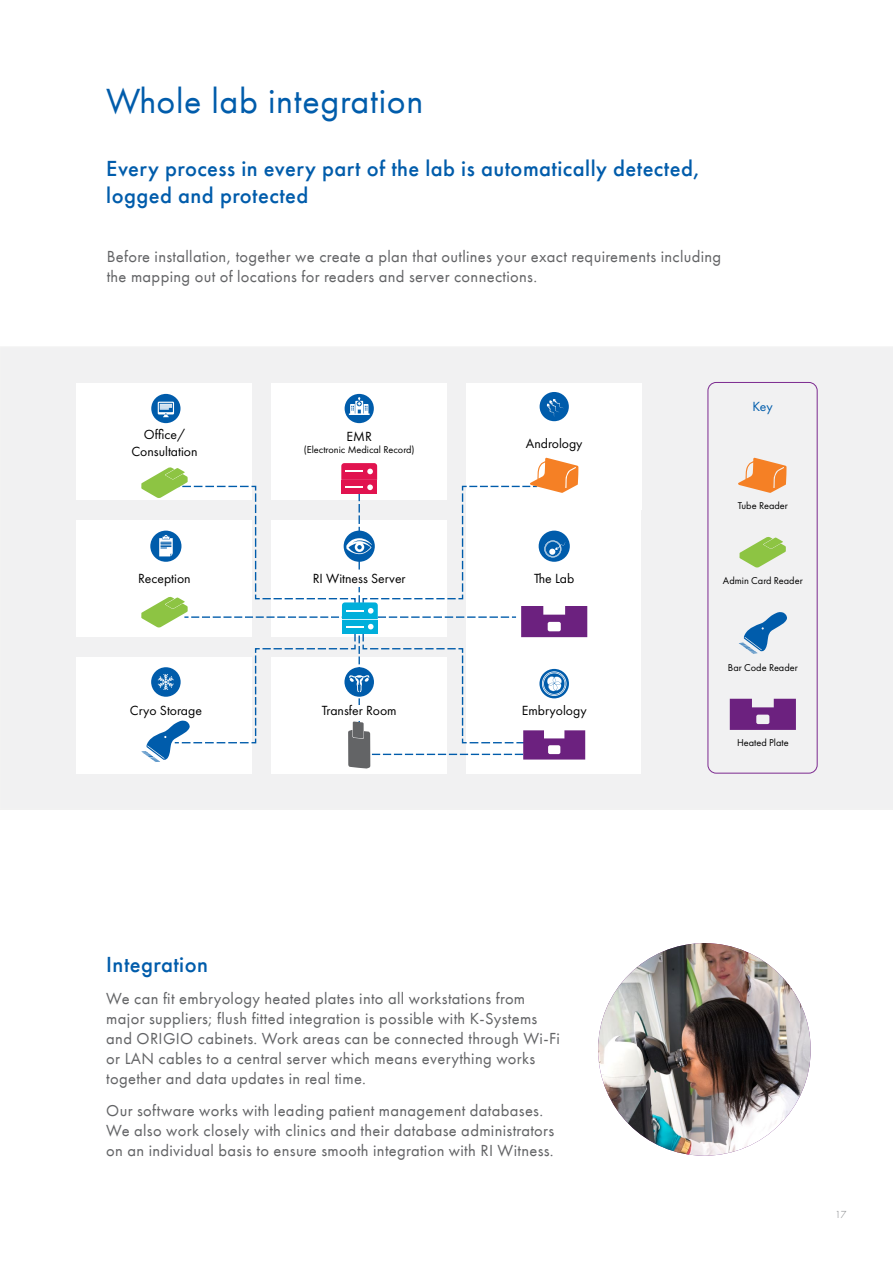
<style>
.page{position:relative;width:893px;height:1263px;background:#fff}
.page>*{position:absolute;margin:0;border:0;box-sizing:border-box;transform-origin:0 0}
.t1{font:36px "Futura PT";letter-spacing:.02em;color:#005cab}
.t2{font:500 22.5px/27px "Futura PT";letter-spacing:.02em;color:#005cab}
.t3{font:16.5px/19.8px "Futura PT";letter-spacing:.02em;color:#636466}
.t4{font:13.8px/16.5px "Futura PT";color:#000;text-align:center}
.t5{font:13.8px "Futura PT";color:#005cab}
.t6{font:300 10.5px "Futura PT";color:#808285}
.t7{font:10.35px "Futura PT";color:#000}
</style>
<div class="page">
<svg style="left:0;top:347px;width:893px;height:463px"></svg>
<img style="left:598px;top:943px;width:213px;height:213px;border-radius:106px">
<h1 class="t1" style="left:106px;top:79px;width:319px">Whole lab integration</h1>
<h2 class="t2" style="left:106px;top:155px;width:596px">Every process in every part of the lab is automatically detected, logged and protected</h2>
<p class="t3" style="left:107px;top:247px;width:616px">Before installation, together we create a plan that outlines your exact requirements including the mapping out of locations for readers and server connections.</p>
<p class="t4" style="left:131px;top:426px;width:68px">Office/<br>Consultation</p>
<p class="t4" style="left:347px;top:428px;width:27px">EMR</p>
<p class="t7" style="left:304px;top:443px;width:112px">(Electronic Medical Record)</p>
<p class="t4" style="left:526px;top:435px;width:58px">Andrology</p>
<p class="t5" style="left:752px;top:399px;width:22px">Key</p>
<p class="t7" style="left:738px;top:500px;width:51px">Tube Reader</p>
<p class="t4" style="left:138px;top:570px;width:54px">Reception</p>
<p class="t4" style="left:313px;top:570px;width:94px">RI Witness Server</p>
<p class="t4" style="left:534px;top:570px;width:42px">The Lab</p>
<p class="t4" style="left:130px;top:702px;width:74px">Cryo Storage</p>
<p class="t4" style="left:322px;top:702px;width:76px">Transfer Room</p>
<p class="t4" style="left:522px;top:702px;width:66px">Embryology</p>
<p class="t7" style="left:723px;top:575px;width:81px">Admin Card Reader</p>
<p class="t7" style="left:728px;top:661px;width:71px">Bar Code Reader</p>
<p class="t7" style="left:737px;top:736px;width:53px">Heated Plate</p>
<h2 class="t2" style="left:106px;top:951px;width:103px">Integration</h2>
<p class="t3" style="left:106px;top:989px;width:455px">We can fit embryology heated plates into all workstations from major suppliers; flush fitted integration is possible with K-Systems and ORIGIO cabinets. Work areas can be connected through Wi-Fi or LAN cables to a central server which means everything works together and data updates in real time.</p>
<p class="t3" style="left:106px;top:1101px;width:449px">Our software works with leading patient management databases.<br>We also work closely with clinics and their database administrators on an individual basis to ensure smooth integration with RI Witness.</p>
<p class="t6" style="left:835px;top:1208px;width:13px">17</p>
</div>
